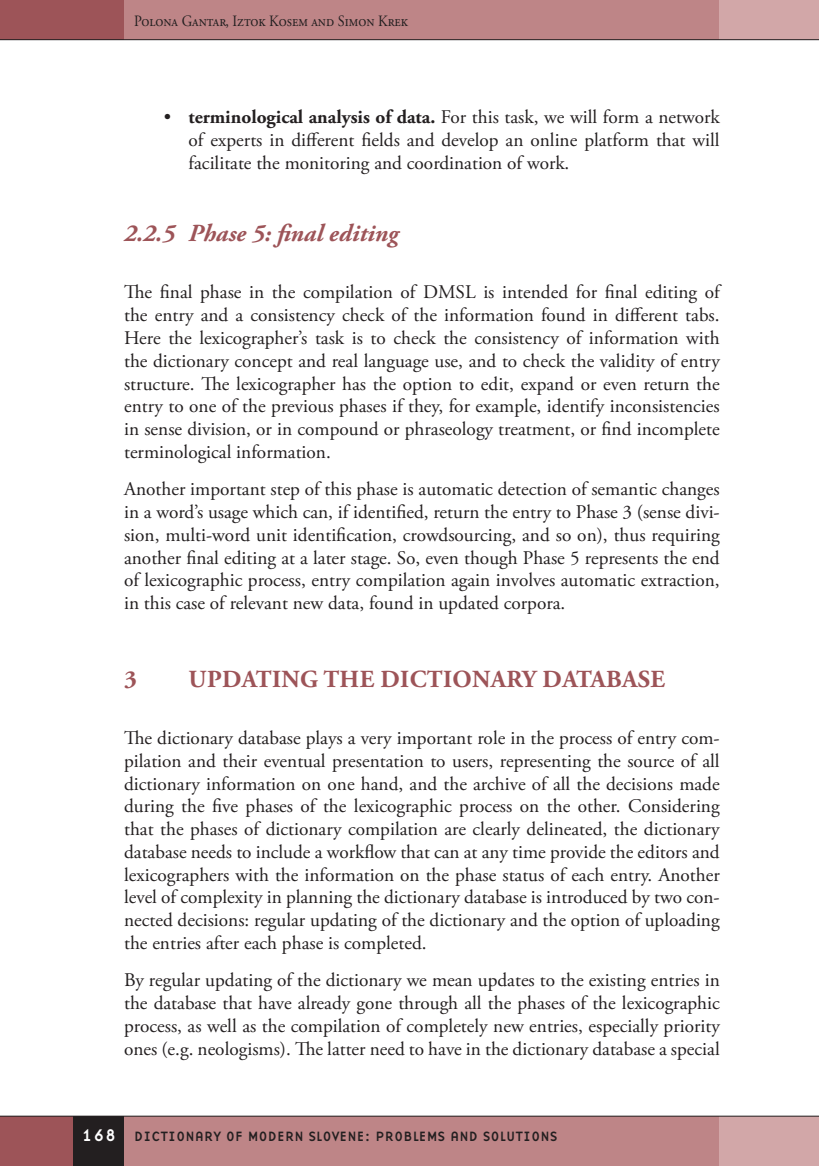
<style>
.page{position:relative;width:819px;height:1166px;background:#fff}
.page>*{position:absolute;margin:0;border:0;box-sizing:border-box;transform-origin:0 0}
.R_Naslov_-_Prva_rave{font:700 24.5px "Adobe Garamond Pro";letter-spacing:.015em;color:#9d5458}
.R_Naslov_-_Tretja_ra{font:italic 700 24.5px "Adobe Garamond Pro";color:#9d5458}
.t1{font:19.25px/22.8px "Adobe Garamond Pro";color:#231f20;text-align:justify}
.t2{font:17.5px "Base Nine";color:#fff}
.t3{font:15.75px "Adobe Garamond Pro";color:#231f20;scale:.9 1}
.t4{font:14px "Base Nine";color:#231f20}
.s1{font-weight:700}
</style>
<div class="page">
<div style="left:124px;top:1116px;width:620px;height:50px;background:#be8587"></div>
<div style="left:719px;top:1116px;width:100px;height:50px;background:#d2a7a8"></div>
<div style="left:122px;top:0;width:597px;height:40px;background:#be8587"></div>
<div style="left:719px;top:0;width:100px;height:40px;background:#d2a7a8"></div>
<div style="left:0;top:1116px;width:74px;height:50px;background:#9d5458"></div>
<div style="left:74px;top:1116px;width:50px;height:50px;background:#231f20"></div>
<div style="left:0;top:0;width:124px;height:40px;background:#9d5458"></div>
<hr style="left:0;top:39px;width:819px;height:1px;background:#231f20">
<hr style="left:0;top:1116px;width:819px;height:1px;background:#231f20">
<p class="t3" style="left:134px;top:11px;width:306px">Polona Gantar, Iztok Kosem and Simon Krek</p>
<p class="t1" style="left:189px;top:106px;width:533px;text-indent:-25px">• <span class="s1">terminological analysis of data.</span> For this task, we will form a network of experts in different fields and develop an online platform that will facilitate the monitoring and coordination of work.</p>
<p class="R_Naslov_-_Tretja_ra" style="left:124px;top:219px;width:276px">2.2.5 Phase 5: final editing</p>
<p class="t1" style="left:124px;top:282px;width:597px">The final phase in the compilation of DMSL is intended for final editing of the entry and a consistency check of the information found in different tabs.<br>Here the lexicographer’s task is to check the consistency of information with the dictionary concept and real language use, and to check the validity of entry structure. The lexicographer has the option to edit, expand or even return the entry to one of the previous phases if they, for example, identify inconsistencies in sense division, or in compound or phraseology treatment, or find incomplete terminological information.</p>
<p class="t1" style="left:124px;top:479px;width:597px">Another important step of this phase is automatic detection of semantic changes in a word’s usage which can, if identified, return the entry to Phase 3 (sense divi&shy;sion, multi-word unit identification, crowdsourcing, and so on), thus requiring another final editing at a later stage. So, even though Phase 5 represents the end of lexicographic process, entry compilation again involves automatic extraction, in this case of relevant new data, found in updated corpora.</p>
<p class="R_Naslov_-_Prva_rave" style="left:124px;top:664px;width:14px">3</p>
<p class="R_Naslov_-_Prva_rave" style="left:188px;top:664px;width:478px">UPDATING THE DICTIONARY DATABASE</p>
<p class="t1" style="left:124px;top:727px;width:597px">The dictionary database plays a very important role in the process of entry com&shy;pilation and their eventual presentation to users, representing the source of all dictionary information on one hand, and the archive of all the decisions made during the five phases of the lexicographic process on the other. Considering that the phases of dictionary compilation are clearly delineated, the dictionary database needs to include a workflow that can at any time provide the editors and lexicographers with the information on the phase status of each entry. Another level of complexity in planning the dictionary database is introduced by two con&shy;nected decisions: regular updating of the dictionary and the option of uploading the entries after each phase is completed.</p>
<p class="t1" style="left:124px;top:969px;width:597px">By regular updating of the dictionary we mean updates to the existing entries in the database that have already gone through all the phases of the lexicographic process, as well as the compilation of completely new entries, especially priority ones (e.g. neologisms). The latter need to have in the dictionary database a special</p>
<p class="t2" style="left:81px;top:1123px;width:37px">168</p>
<p class="t4" style="left:134px;top:1126px;width:425px">DICTIONARY OF MODERN SLOVENE: PROBLEMS AND SOLUTIONS</p>
</div>
